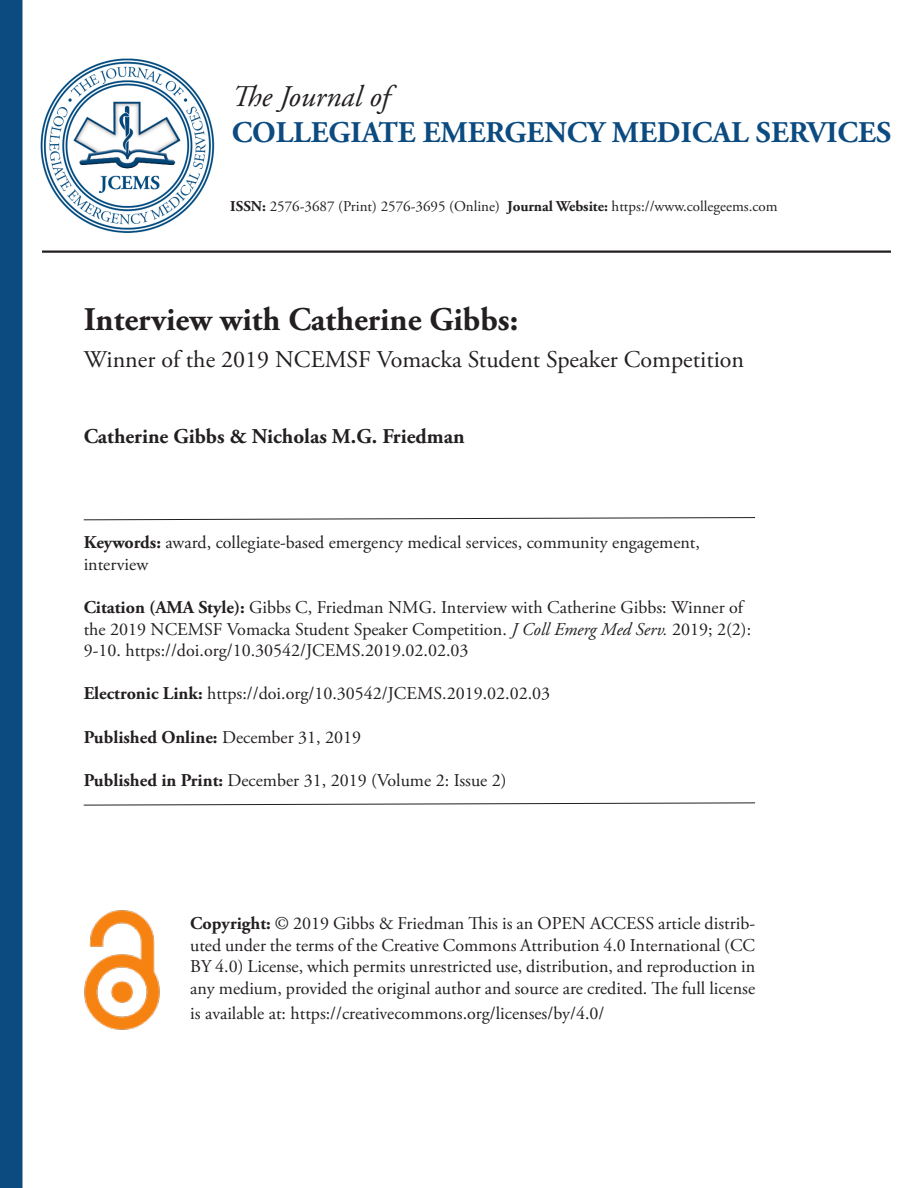
<style>
.page{position:relative;width:918px;height:1188px;background:#fff}
.page>*{position:absolute;margin:0;border:0;box-sizing:border-box;transform-origin:0 0}
.t1{font:700 33px "Adobe Garamond Pro";color:#231f20}
.t2{font:700 30px "Adobe Garamond Pro";color:#0c4b7f}
.t3{font:italic 30px "Adobe Garamond Pro";color:#231f20}
.t4{font:24px "Adobe Garamond Pro";color:#231f20}
.t5{font:700 21px "Adobe Garamond Pro";color:#231f20}
.t6{font:18px/21.6px "Adobe Garamond Pro";color:#231f20}
.t7{font:700 18px "Adobe Garamond Pro";color:#231f20}
.t8{font:15px "Adobe Garamond Pro";color:#231f20}
.s1{font-weight:700}
.s2{font-style:italic}
.s3{font-weight:400}
</style>
<div class="page">
<img style="left:40px;top:58px;width:175px;height:175px">
<div style="left:0;top:0;width:22px;height:1188px;background:#0c4b7f"></div>
<hr style="left:42px;top:250px;width:849px;height:3px;background:#231f20">
<img style="left:84px;top:910px;width:76px;height:120px">
<svg style="left:83px;top:802px;width:673px;height:4px"></svg>
<svg style="left:83px;top:517px;width:673px;height:4px"></svg>
<h2 class="t3" style="left:232px;top:78px;width:159px">The Journal of</h2>
<h2 class="t2" style="left:232px;top:115px;width:661px">COLLEGIATE EMERGENCY MEDICAL SERVICES</h2>
<p class="t8" style="left:230px;top:197px;width:549px"><span class="s1">ISSN:</span> 2576-3687 (Print) 2576-3695 (Online) <span class="s1">Journal Website:</span> https://www.collegeems.com</p>
<h1 class="t1" style="left:84px;top:301px;width:436px">Interview with Catherine Gibbs:</h1>
<h3 class="t4" style="left:84px;top:345px;width:662px">Winner of the 2019 NCEMSF Vomacka Student Speaker Competition</h3>
<p class="t5" style="left:84px;top:424px;width:382px">Catherine Gibbs &amp; Nicholas M.G. Friedman</p>
<p class="t6" style="left:84px;top:532px;width:618px"><span class="s1">Keywords:</span> award, collegiate-based emergency medical services, community engagement, interview</p>
<p class="t6" style="left:84px;top:597px;width:669px"><span class="s1">Citation (AMA Style):</span> Gibbs C, Friedman NMG. Interview with Catherine Gibbs: Winner of the 2019 NCEMSF Vomacka Student Speaker Competition. <span class="s2">J Coll Emerg Med Serv.</span> 2019; 2(2):<br>9-10. https://doi.org/10.30542/JCEMS.2019.02.02.03</p>
<p class="t6" style="left:84px;top:684px;width:468px"><span class="s1">Electronic Link:</span> https://doi.org/10.30542/JCEMS.2019.02.02.03</p>
<p class="t7" style="left:84px;top:726px;width:279px">Published Online: <span class="s3">December 31, 2019</span></p>
<p class="t6" style="left:84px;top:770px;width:425px"><span class="s1">Published in Print:</span> December 31, 2019 (Volume 2: Issue 2)</p>
<p class="t6" style="left:190px;top:913px;width:566px;text-align:justify"><span class="s1">Copyright:</span> © 2019 Gibbs &amp; Friedman This is an OPEN ACCESS article distrib&shy;uted under the terms of the Creative Commons Attribution 4.0 International (CC BY 4.0) License, which permits unrestricted use, distribution, and reproduction in any medium, provided the original author and source are credited. The full license</p>
<p class="t6" style="left:190px;top:1003px;width:416px">is available at: https://creativecommons.org/licenses/by/4.0/</p>
</div>
